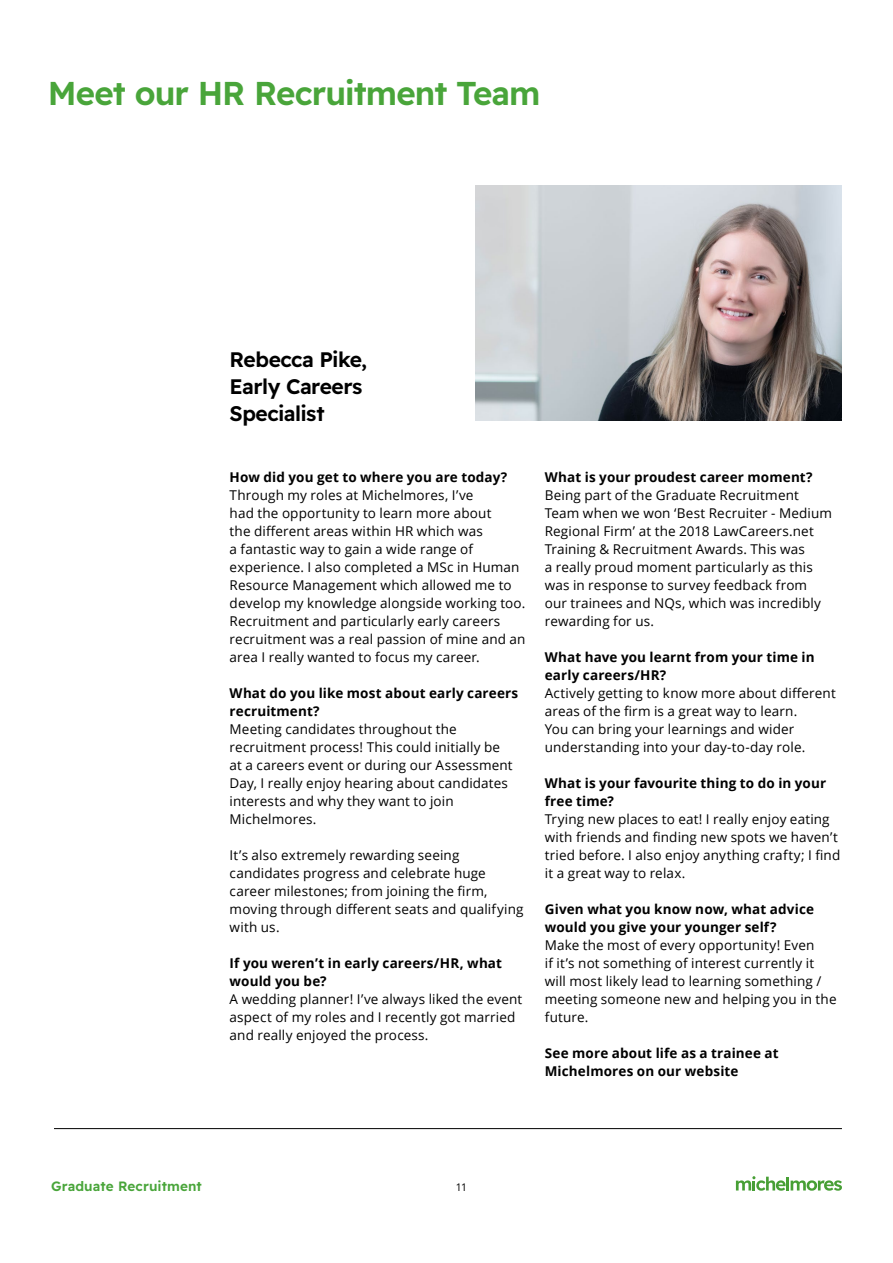
<style>
.page{position:relative;width:893px;height:1263px;background:#fff}
.page>*{position:absolute;margin:0;border:0;box-sizing:border-box;transform-origin:0 0}
.t1{font:33px "Readex Pro";letter-spacing:-.03em;color:#49a53a}
.t2{font:21px/27px "Readex Pro";letter-spacing:-.025em;color:#000}
.t3{font:13.5px/18px "Open Sans";letter-spacing:.01em;color:#000}
.t4{font:700 13.5px/18px "Open Sans";letter-spacing:.01em;color:#000}
.t5{font:13.5px "Readex Pro";letter-spacing:.01em;color:#49a53a}
.t6{font:10.5px "Open Sans";color:#000}
</style>
<div class="page">
<img style="left:476px;top:185px;width:366px;height:236px">
<hr style="left:54px;top:1128px;width:788px;height:1px;background:#000">
<svg style="left:736px;top:1176px;width:106px;height:15px"></svg>
<h1 class="t1" style="left:48px;top:75px;width:494px">Meet our HR Recruitment Team</h1>
<h2 class="t2" style="left:230px;top:346px;width:139px">Rebecca Pike,<br>Early Careers<br>Specialist</h2>
<p class="t4" style="left:230px;top:468px;width:279px">How did you get to where you are today?</p>
<p class="t3" style="left:230px;top:486px;width:297px">Through my roles at Michelmores, I’ve<br>had the opportunity to learn more about<br>the different areas within HR which was<br>a fantastic way to gain a wide range of experience. I also completed a MSc in Human Resource Management which allowed me to develop my knowledge alongside working too.<br>Recruitment and particularly early careers recruitment was a real passion of mine and an area I really wanted to focus my career.</p>
<p class="t4" style="left:230px;top:684px;width:290px">What do you like most about early careers recruitment?</p>
<p class="t3" style="left:230px;top:720px;width:285px">Meeting candidates throughout the recruitment process! This could initially be at a careers event or during our Assessment Day, I really enjoy hearing about candidates interests and why they want to join Michelmores.</p>
<p class="t3" style="left:230px;top:846px;width:295px">It’s also extremely rewarding seeing candidates progress and celebrate huge career milestones; from joining the firm, moving through different seats and qualifying with us.</p>
<p class="t4" style="left:230px;top:954px;width:274px">If you weren’t in early careers/HR, what would you be?</p>
<p class="t3" style="left:230px;top:990px;width:294px">A wedding planner! I’ve always liked the event aspect of my roles and I recently got married and really enjoyed the process.</p>
<p class="t4" style="left:545px;top:468px;width:269px">What is your proudest career moment?</p>
<p class="t3" style="left:545px;top:486px;width:289px">Being part of the Graduate Recruitment Team when we won ‘Best Recruiter - Medium Regional Firm’ at the 2018 LawCareers.net Training &amp; Recruitment Awards. This was<br>a really proud moment particularly as this was in response to survey feedback from our trainees and NQs, which was incredibly rewarding for us.</p>
<p class="t4" style="left:545px;top:648px;width:271px">What have you learnt from your time in early careers/HR?</p>
<p class="t3" style="left:545px;top:684px;width:292px">Actively getting to know more about different areas of the firm is a great way to learn.<br>You can bring your learnings and wider understanding into your day-to-day role.</p>
<p class="t4" style="left:545px;top:774px;width:283px">What is your favourite thing to do in your free time?</p>
<p class="t3" style="left:545px;top:810px;width:297px">Trying new places to eat! I really enjoy eating with friends and finding new spots we haven’t tried before. I also enjoy anything crafty; I find it a great way to relax.</p>
<p class="t4" style="left:545px;top:900px;width:271px">Given what you know now, what advice would you give your younger self?</p>
<p class="t3" style="left:545px;top:936px;width:293px">Make the most of every opportunity! Even<br>if it’s not something of interest currently it will most likely lead to learning something / meeting someone new and helping you in the future.</p>
<p class="t4" style="left:545px;top:1044px;width:235px">See more about life as a trainee at<br>Michelmores on our website</p>
<p class="t5" style="left:51px;top:1178px;width:152px">Graduate Recruitment</p>
<p class="t6" style="left:456px;top:1180px;width:13px">11</p>
</div>
